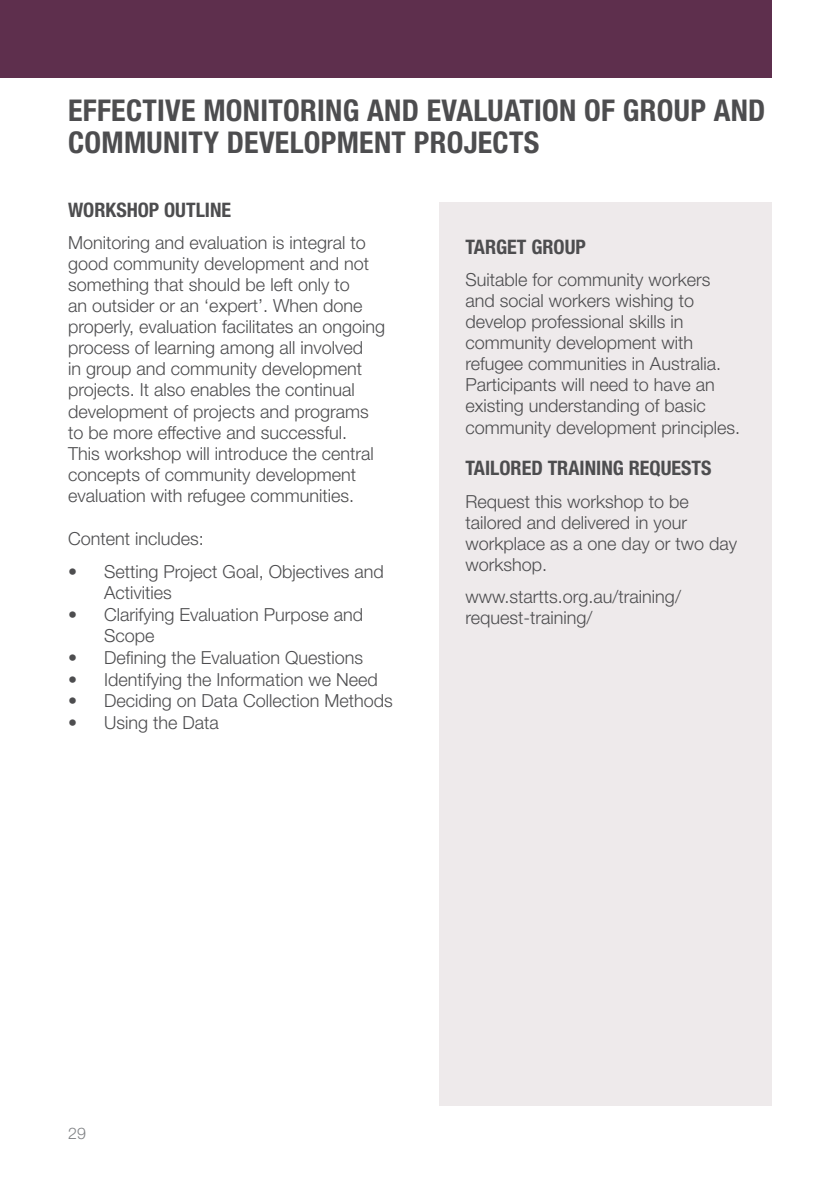
<style>
.page{position:relative;width:840px;height:1191px;background:#fff}
.page>*{position:absolute;margin:0;border:0;box-sizing:border-box;transform-origin:0 0}
.t1{font:700 condensed 30px/32px "Helvetica Neue LT Pro";letter-spacing:.01em;color:#4d4d4f}
.t2{font:700 condensed 20px "Helvetica Neue LT Pro";color:#4d4d4f}
.t3{font:300 18px/21px "Helvetica Neue LT Pro";color:#4d4d4f}
.t4{font:300 16px "Helvetica Neue LT Pro";color:#808285}
</style>
<div class="page">
<div style="left:439px;top:203px;width:332px;height:903px;background:#eeeaeb"></div>
<div style="left:0;top:0;width:771px;height:77px;background:#5e2f4d"></div>
<h1 class="t1" style="left:68px;top:94px;width:698px">EFFECTIVE MONITORING AND EVALUATION OF GROUP AND<br>COMMUNITY DEVELOPMENT PROJECTS</h1>
<p class="t2" style="left:68px;top:198px;width:164px">WORKSHOP OUTLINE</p>
<p class="t3" style="left:68px;top:232px;width:318px">Monitoring and evaluation is integral to good community development and not something that should be left only to<br>an outsider or an ‘expert’. When done properly, evaluation facilitates an ongoing process of learning among all involved<br>in group and community development projects. It also enables the continual development of projects and programs to be more effective and successful.<br>This workshop will introduce the central concepts of community development evaluation with refugee communities.</p>
<p class="t3" style="left:68px;top:527px;width:137px">Content includes:</p>
<p class="t3" style="left:104px;top:560px;width:281px;line-height:21.6px;text-indent:-36px">• Setting Project Goal, Objectives and<br>Activities</p>
<p class="t3" style="left:104px;top:603px;width:260px;line-height:21.6px;text-indent:-36px">• Clarifying Evaluation Purpose and<br>Scope</p>
<p class="t3" style="left:68px;top:646px;width:296px">• Defining the Evaluation Questions</p>
<p class="t3" style="left:68px;top:668px;width:311px">• Identifying the Information we Need</p>
<p class="t3" style="left:68px;top:690px;width:326px">• Deciding on Data Collection Methods</p>
<p class="t3" style="left:68px;top:711px;width:152px">• Using the Data</p>
<p class="t2" style="left:465px;top:235px;width:122px">TARGET GROUP</p>
<p class="t3" style="left:465px;top:269px;width:276px">Suitable for community workers and social workers wishing to develop professional skills in community development with refugee communities in Australia.<br>Participants will need to have an existing understanding of basic community development principles.</p>
<p class="t2" style="left:465px;top:456px;width:247px">TAILORED TRAINING REQUESTS</p>
<p class="t3" style="left:465px;top:490px;width:273px">Request this workshop to be tailored and delivered in your workplace as a one day or two day workshop.</p>
<p class="t3" style="left:465px;top:586px;width:217px">www.startts.org.au/training/ request-training/</p>
<p class="t4" style="left:68px;top:1123px;width:19px">29</p>
</div>
